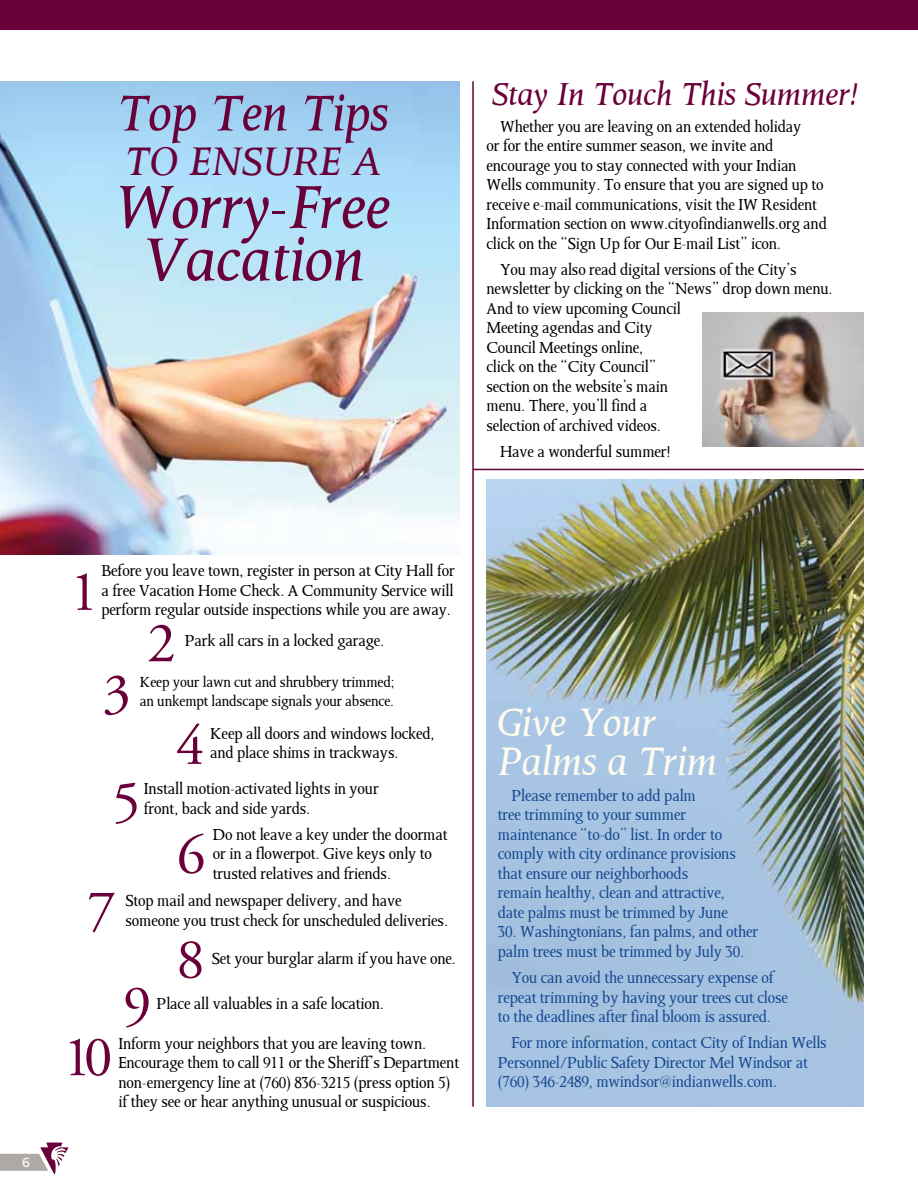
<style>
.page{position:relative;width:918px;height:1188px;background:#fff}
.page>*{position:absolute;margin:0;border:0;box-sizing:border-box;transform-origin:0 0}
.t1{font:69px/52.5px "Octavian MT Os F Italic";letter-spacing:-.01em;color:#6a003a;text-align:center}
.t2{font:57px "Adobe Garamond Pro";color:#6a003a}
.t3{font:57px "Octavian MT Os F Italic";letter-spacing:-.01em;color:#6a003a}
.t4{font:45px/39px "Octavian MT Os F Italic";letter-spacing:-.01em;color:#fffbef}
.t5{font:45px "Octavian MT Os F Italic";letter-spacing:.055em;color:#6a003a}
.t6{font:36px "Octavian MT Os F Italic";letter-spacing:-.01em;color:#6a003a}
.t7{font:18px/19.5px "Octavian";letter-spacing:-.01em;color:#000}
.t8{font:18px/19.5px "Octavian";letter-spacing:-.01em;color:#164992}
.t9{font:16.5px "Octavian";letter-spacing:-.01em;color:#000}
.t10{font:13.5px "Formata";color:#fff}
</style>
<div class="page">
<svg style="left:0;top:1143px;width:68px;height:32px"></svg>
<img style="left:0;top:81px;width:460px;height:473px">
<div style="left:0;top:0;width:918px;height:29px;background:#6a003a"></div>
<img style="left:702px;top:312px;width:162px;height:134px">
<img style="left:487px;top:480px;width:377px;height:627px">
<hr style="left:472px;top:82px;width:2px;height:1024px;background:#6a003a">
<hr style="left:474px;top:469px;width:389px;height:1px;background:#6a003a">
<h2 class="t3" style="left:118px;top:78px;width:273px">Top Ten Tips</h2>
<h3 class="t5" style="left:125px;top:134px;width:249px">to Ensur e a</h3>
<h1 class="t1" style="left:116px;top:179px;width:277px">Worry-Free<br>Vacation</h1>
<h3 class="t6" style="left:492px;top:72px;width:368px">Stay In Touch This Summer!</h3>
<p class="t7" style="left:487px;top:116px;width:342px;text-indent:14px">Whether you are leaving on an extended holiday<br>or for the entire summer season, we invite and encourage you to stay connected with your Indian Wells community. To ensure that you are signed up to receive e-mail communications, visit the IW Resident Information section on www.cityofindianwells.org and click on the “Sign Up for Our E-mail List” icon.</p>
<p class="t7" style="left:487px;top:259px;width:348px;text-indent:14px">You may also read digital versions of the City’s newsletter by clicking on the “News” drop down menu.<br>And to view upcoming Council<br>Meeting agendas and City<br>Council Meetings online,<br>click on the “City Council”<br>section on the website’s main<br>menu. There, you’ll find a<br>selection of archived videos.</p>
<p class="t7" style="left:500px;top:441px;width:172px">Have a wonderful summer!</p>
<p class="t10" style="left:22px;top:1154px;width:9px">6</p>
<p class="t7" style="left:102px;top:560px;width:355px">Before you leave town, register in person at City Hall for a free Vacation Home Check. A Community Service will</p>
<h2 class="t2" style="left:70px;top:558px;width:30px">1</h2>
<p class="t7" style="left:185px;top:593px;width:268px;line-height:31.3px;text-indent:-83px">perform regular outside inspections while you are away.<br>Park all cars in a locked garage.</p>
<h2 class="t2" style="left:147px;top:609px;width:30px">2</h2>
<p class="t9" style="left:140px;top:672px;width:256px">Keep your lawn cut and shrubbery trimmed;</p>
<h2 class="t2" style="left:102px;top:660px;width:30px">3</h2>
<p class="t9" style="left:140px;top:691px;width:256px">an unkempt landscape signals your absence.</p>
<p class="t7" style="left:210px;top:723px;width:226px">Keep all doors and windows locked,</p>
<h2 class="t2" style="left:176px;top:712px;width:30px">4</h2>
<p class="t7" style="left:144px;top:734px;width:256px;line-height:36.2px;text-indent:66px">and place shims in trackways.<br>Install motion-activated lights in your</p>
<h2 class="t2" style="left:112px;top:768px;width:30px">5</h2>
<p class="t7" style="left:213px;top:795px;width:236px;line-height:25.8px;text-indent:-69px">front, back and side yards.<br>Do not leave a key under the doormat</p>
<p class="t7" style="left:213px;top:843px;width:221px">or in a flowerpot. Give keys only to</p>
<h2 class="t2" style="left:177px;top:821px;width:30px">6</h2>
<p class="t7" style="left:126px;top:859px;width:278px;line-height:27.6px;text-indent:87px">trusted relatives and friends.<br>Stop mail and newspaper delivery, and have</p>
<h2 class="t2" style="left:87px;top:876px;width:30px">7</h2>
<p class="t7" style="left:126px;top:910px;width:324px">someone you trust check for unscheduled deliveries.</p>
<h2 class="t2" style="left:176px;top:925px;width:30px">8</h2>
<p class="t7" style="left:212px;top:948px;width:246px">Set your burglar alarm if you have one.</p>
<p class="t7" style="left:157px;top:994px;width:229px">Place all valuables in a safe location.</p>
<h2 class="t2" style="left:123px;top:972px;width:30px">9</h2>
<p class="t7" style="left:119px;top:1033px;width:342px">Inform your neighbors that you are leaving town.<br>Encourage them to call 911 or the Sheriff’s Department non-emergency line at (760) 836-3215 (press option 5) if they see or hear anything unusual or suspicious.</p>
<h2 class="t2" style="left:63px;top:1023px;width:51px">10</h2>
<h3 class="t4" style="left:498px;top:701px;width:222px">Give Your<br>Palms a Trim</h3>
<p class="t8" style="left:498px;top:785px;width:240px;text-indent:14px">Please remember to add palm<br>tree trimming to your summer maintenance “to-do” list. In order to comply with city ordinance provisions that ensure our neighborhoods remain healthy, clean and attractive, date palms must be trimmed by June</p>
<p class="t8" style="left:498px;top:922px;width:262px">30. Washingtonians, fan palms, and other palm trees must be trimmed by July 30.</p>
<p class="t8" style="left:498px;top:967px;width:292px;text-indent:14px">You can avoid the unnecessary expense of repeat trimming by having your trees cut close to the deadlines after final bloom is assured.</p>
<p class="t8" style="left:498px;top:1033px;width:331px;text-indent:14px">For more information, contact City of Indian Wells<br>Personnel/Public Safety Director Mel Windsor at (760) 346-2489, mwindsor@indianwells.com.</p>
</div>
